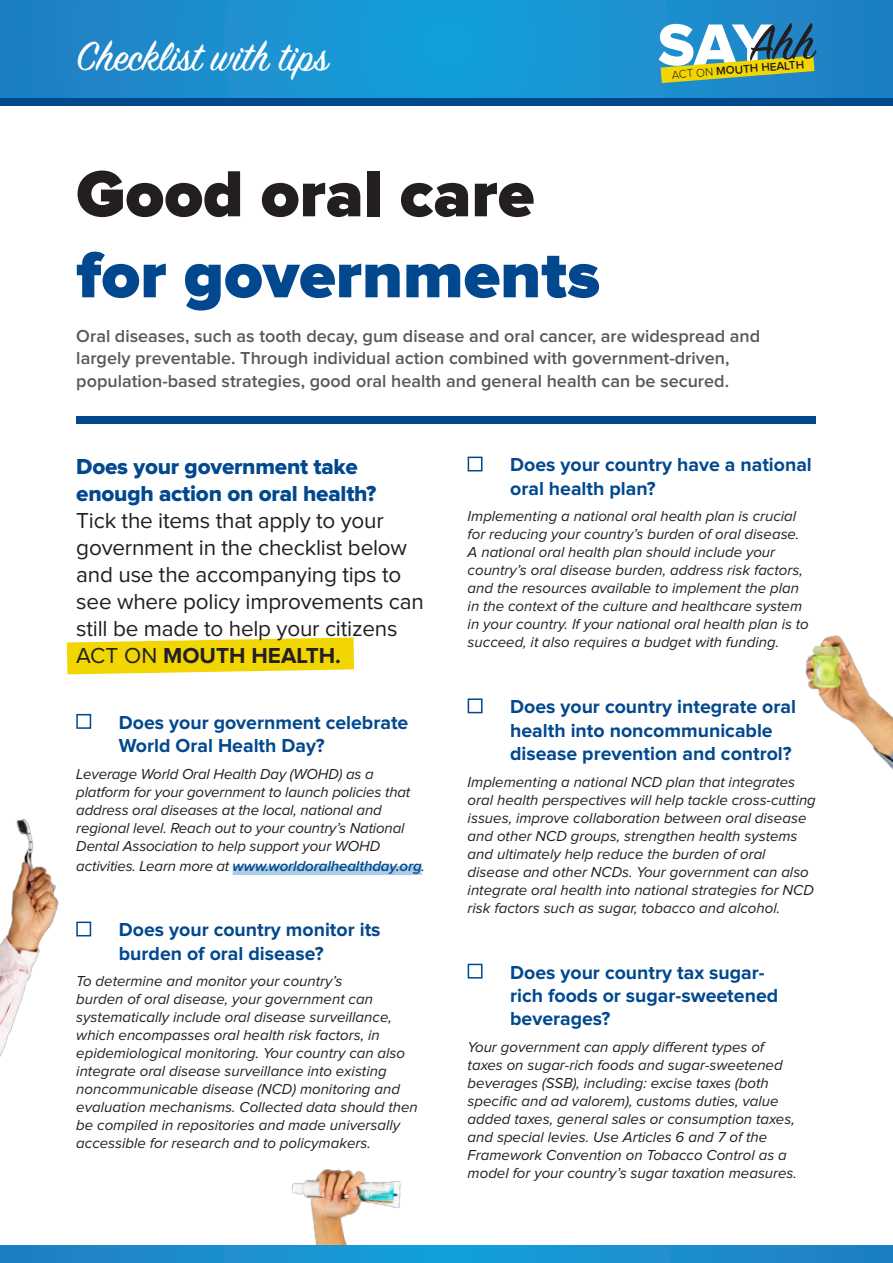
<style>
.page{position:relative;width:893px;height:1263px;background:#fff}
.page>*{position:absolute;margin:0;border:0;box-sizing:border-box;transform-origin:0 0}
.t1{font:900 67.5px/81px "Proxima Nova";color:#01488f}
.t2{font:60.9px "Proxima Nova Extrabld";color:#fff}
.t3{font:45px "Sign Painter House Script";color:#fff}
.t4{font:22.5px/27px "Proxima Nova";letter-spacing:-.01em;color:#231f20}
.t5{font:700 19.5px/23.4px "Proxima Nova";color:#01488f}
.t6{font:600 18px/22.5px "Proxima Nova";color:#57585a}
.t7{font:italic 15px/18px "Proxima Nova";color:#231f20}
.t8{font:italic 600 15px "Proxima Nova";letter-spacing:-.01em;color:#01488f}
.t9{font:600 11.7px "Proxima Nova";color:#231f20}
.s1{font-weight:300}
.s2{color:#231f20}
.s3{font-family:"Proxima Nova Extrabld";color:#01488f}
.s4{font-weight:700}
.s5{font-weight:400;color:#231f20}
</style>
<div class="page">
<img style="left:288px;top:1169px;width:128px;height:77px">
<img style="left:0;top:818px;width:92px;height:239px">
<div style="left:0;top:0;width:893px;height:105px;background:#01488f"></div>
<svg style="left:0;top:0;width:893px;height:98px;background:#1a8fcf"></svg>
<svg style="left:0;top:1246px;width:893px;height:17px;background:#1a8fce"></svg>
<svg style="left:67px;top:637px;width:287px;height:37px;background:#f3db25"></svg>
<div style="left:233px;top:866px;width:189px;height:9px;background:#abcce4"></div>
<div style="left:76px;top:714px;width:15px;height:15px;border:2px solid #01488f"></div>
<div style="left:76px;top:921px;width:15px;height:15px;border:2px solid #01488f"></div>
<div style="left:468px;top:457px;width:14px;height:14px;border:2px solid #01488f"></div>
<div style="left:468px;top:698px;width:14px;height:15px;border:2px solid #01488f"></div>
<div style="left:468px;top:964px;width:14px;height:14px;border:2px solid #01488f"></div>
<img style="left:805px;top:635px;width:88px;height:135px">
<svg style="left:661px;top:23px;width:155px;height:60px;background:#539389"></svg>
<div style="left:76px;top:417px;width:740px;height:7px;background:#01488f"></div>
<p class="t3" style="left:76px;top:29px;width:253px">Checklist with tips</p>
<p class="t2" style="left:658px;top:17px;width:116px">SAY</p>
<p class="t9" style="left:671px;top:70px;width:134px;rotate:-5deg"><span class="s1">ACT ON</span> MOUTH HEALTH</p>
<p class="t1" style="left:76px;top:156px;width:525px"><span class="s2">Good oral care </span>for governments</p>
<p class="t6" style="left:76px;top:325px;width:685px">Oral diseases, such as tooth decay, gum disease and oral cancer, are widespread and largely preventable. Through individual action combined with government-driven, population-based strategies, good oral health and general health can be secured.</p>
<p class="t4" style="left:76px;top:454px;width:349px"><span class="s3">Does your government take enough action on oral health?<br></span>Tick the items that apply to your government in the checklist below and use the accompanying tips to see where policy improvements can still be made to help your citizens<br>ACT ON <span class="s4">MOUTH HEALTH.</span></p>
<p class="t5" style="left:119px;top:711px;width:291px">Does your government celebrate<br>World Oral Health Day?</p>
<p class="t7" style="left:76px;top:765px;width:335px">Leverage World Oral Health Day (WOHD) as a platform for your government to launch policies that address oral diseases at the local, national and regional level. Reach out to your country’s National Dental Association to help support your WOHD</p>
<p class="t8" style="left:76px;top:859px;width:350px"><span class="s5">activities. Learn more at</span> www.worldoralhealthday.org<span class="s5">.</span></p>
<p class="t5" style="left:119px;top:919px;width:263px">Does your country monitor its burden of oral disease?</p>
<p class="t7" style="left:76px;top:973px;width:343px">To determine and monitor your country’s<br>burden of oral disease, your government can systematically include oral disease surveillance, which encompasses oral health risk factors, in epidemiological monitoring. Your country can also integrate oral disease surveillance into existing noncommunicable disease (NCD) monitoring and evaluation mechanisms. Collected data should then be compiled in repositories and made universally accessible for research and to policymakers.</p>
<p class="t5" style="left:510px;top:454px;width:303px">Does your country have a national oral health plan?</p>
<p class="t7" style="left:468px;top:508px;width:343px">Implementing a national oral health plan is crucial for reducing your country’s burden of oral disease.<br>A national oral health plan should include your country’s oral disease burden, address risk factors, and the resources available to implement the plan in the context of the culture and healthcare system in your country. If your national oral health plan is to succeed, it also requires a budget with funding.</p>
<p class="t5" style="left:510px;top:696px;width:287px">Does your country integrate oral health into noncommunicable disease prevention and control?</p>
<p class="t7" style="left:468px;top:773px;width:350px">Implementing a national NCD plan that integrates oral health perspectives will help tackle cross-cutting issues, improve collaboration between oral disease and other NCD groups, strengthen health systems and ultimately help reduce the burden of oral disease and other NCDs. Your government can also integrate oral health into national strategies for NCD risk factors such as sugar, tobacco and alcohol.</p>
<p class="t5" style="left:510px;top:961px;width:270px">Does your country tax sugar&shy;rich foods or sugar-sweetened beverages?</p>
<p class="t7" style="left:468px;top:1038px;width:331px">Your government can apply different types of taxes on sugar-rich foods and sugar-sweetened beverages (SSB), including: excise taxes (both specific and ad valorem), customs duties, value added taxes, general sales or consumption taxes, and special levies. Use Articles 6 and 7 of the Framework Convention on Tobacco Control as a model for your country’s sugar taxation measures.</p>
</div>
